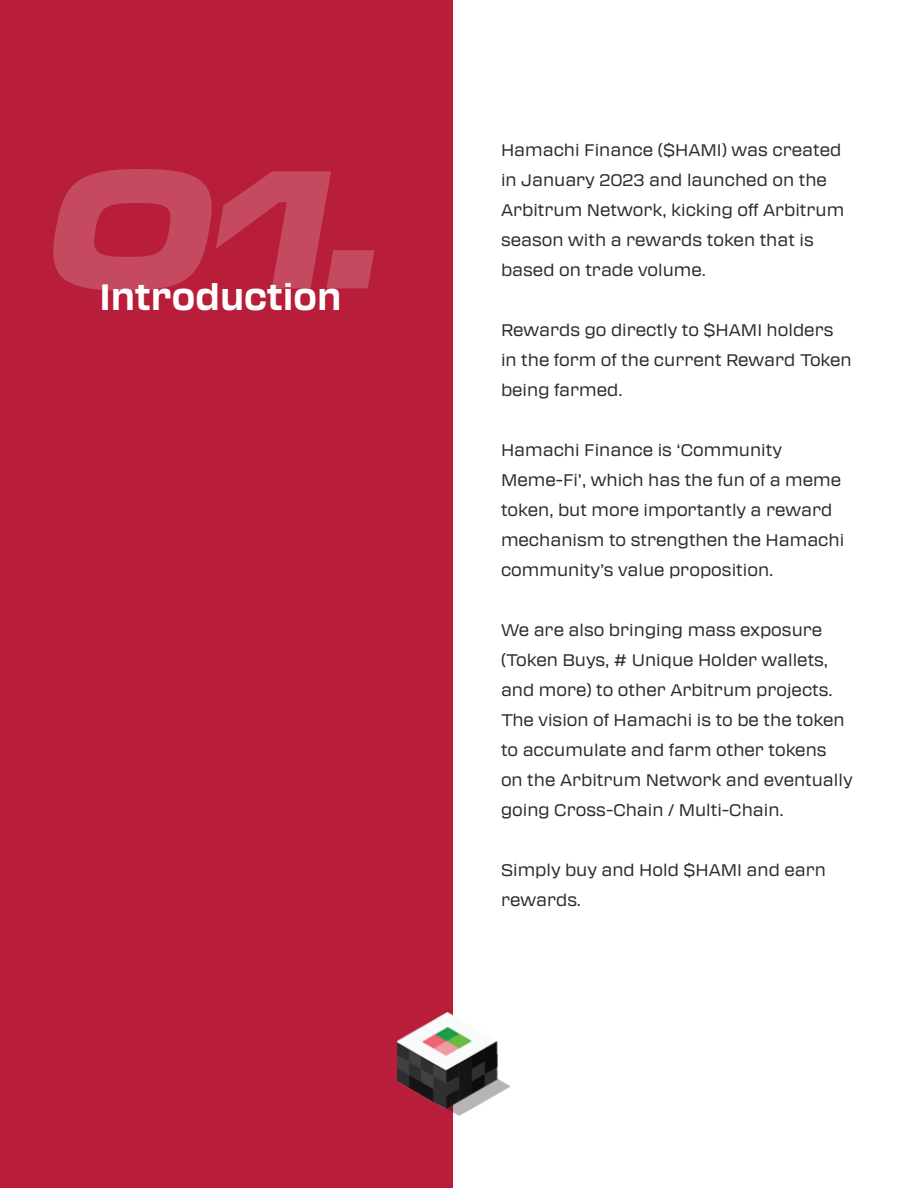
<style>
.page{position:relative;width:918px;height:1188px;background:#fff}
.page>*{position:absolute;margin:0;border:0;box-sizing:border-box;transform-origin:0 0}
.t1{font:italic 900 expanded 165px "Transducer";color:#fff}
.t2{font:700 36px "Transducer";color:#fff}
.t3{font:16.5px/30px "Transducer";color:#2c2d2d}
</style>
<div class="page">
<div style="left:1px;top:0;width:452px;height:1188px;background:#b81e39"></div>
<img style="left:398px;top:1012px;width:113px;height:104px">
<h1 class="t1" style="left:40px;top:101px;width:336px">01.</h1>
<h2 class="t2" style="left:99px;top:272px;width:244px">Introduction</h2>
<p class="t3" style="left:501px;top:135px;width:345px">Hamachi Finance ($HAMI) was created in January 2023 and launched on the Arbitrum Network, kicking off Arbitrum season with a rewards token that is based on trade volume.</p>
<p class="t3" style="left:501px;top:315px;width:352px">Rewards go directly to $HAMI holders in the form of the current Reward Token being farmed.</p>
<p class="t3" style="left:501px;top:435px;width:345px">Hamachi Finance is ‘Community Meme-Fi’, which has the fun of a meme token, but more importantly a reward mechanism to strengthen the Hamachi community’s value proposition.</p>
<p class="t3" style="left:501px;top:615px;width:353px">We are also bringing mass exposure (Token Buys, # Unique Holder wallets, and more) to other Arbitrum projects.<br>The vision of Hamachi is to be the token to accumulate and farm other tokens on the Arbitrum Network and eventually going Cross-Chain / Multi-Chain.</p>
<p class="t3" style="left:501px;top:855px;width:327px">Simply buy and Hold $HAMI and earn rewards.</p>
</div>
